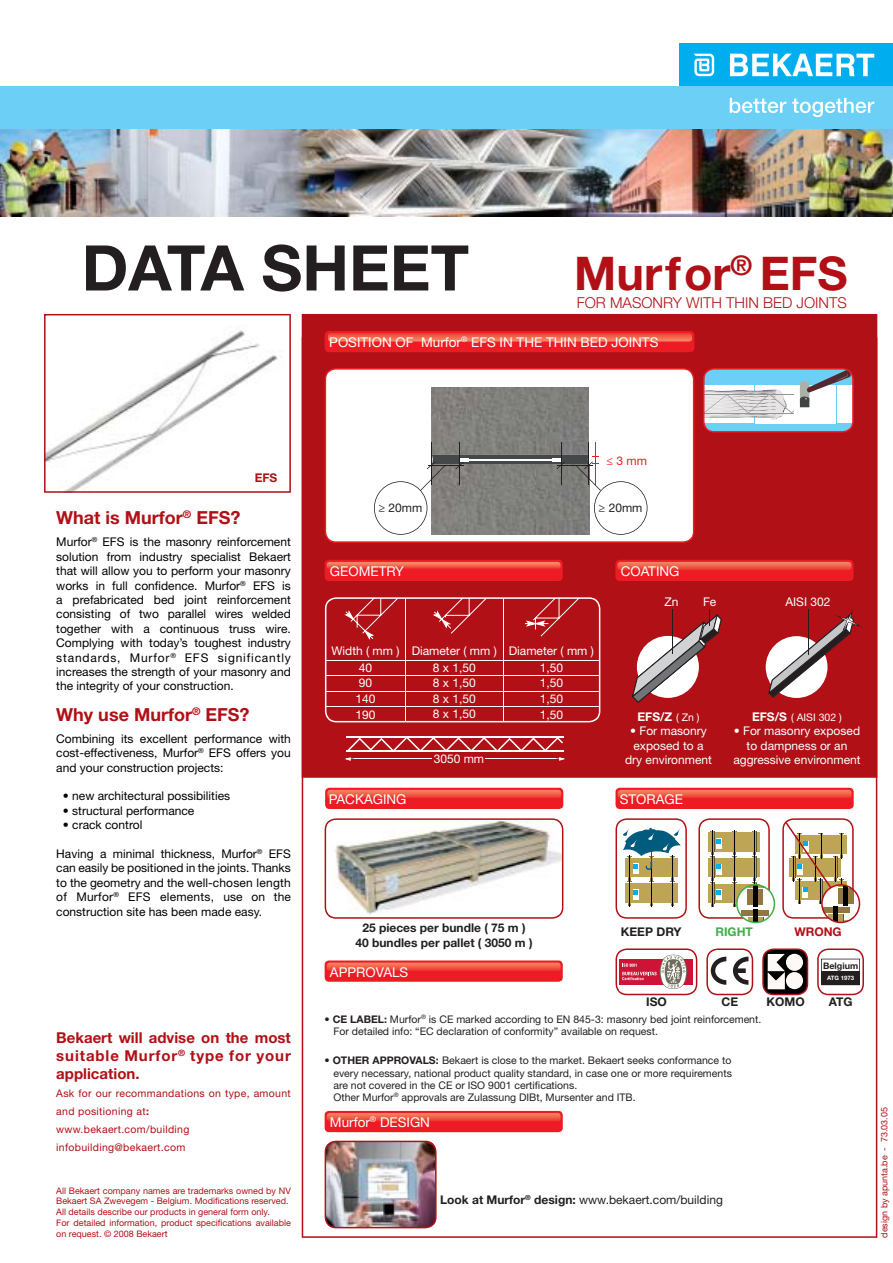
<style>
.page{position:relative;width:893px;height:1263px;background:#fff}
.page>*{position:absolute;margin:0;border:0;box-sizing:border-box;transform-origin:0 0}
.t1{font:700 63px "Helvetica Neue LT Std";color:#231f20}
.t2{font:700 46.5px "Helvetica Neue LT Std";color:#b01016}
.t3{font:700 18px "Helvetica Neue LT Std";color:#b01016}
.t4{font:700 15px/18px "Helvetica Neue LT Std";letter-spacing:.03em;color:#b01016;text-align:justify}
.t5{font:300 15px "Helvetica Neue LT Std";color:#b01016}
.t6{font:13.5px "Helvetica Neue LT Std";color:#fff}
.t7{font:12px/14.4px "Helvetica Neue LT Std";color:#000;text-align:justify}
.t8{font:12px/14.4px "Helvetica Neue LT Std";color:#fff;text-align:center}
.t9{font:700 12px/14.4px "Helvetica Neue LT Std";color:#231f20;text-align:center}
.t10{font:12px "Helvetica Neue LT Std";color:#231f20}
.t11{font:700 12px "Helvetica Neue LT Std";color:#fff}
.t12{font:700 12px "Helvetica Neue LT Std";color:#b01016}
.t13{font:700 12px "Helvetica Neue LT Std";color:#41ad49}
.t14{font:12px "Helvetica Neue LT Std";color:#ed1c24}
.t15{font:10.5px/12.6px "Helvetica Neue LT Std";color:#231f20}
.t16{font:10.5px/18px "Helvetica Neue LT Std";letter-spacing:.03em;color:#b01016}
.t17{font:10.5px "Helvetica Neue LT Std";color:#fff}
.t18{font:9px/10.8px "Helvetica Neue LT Std";color:#b01016}
.t19{font:700 9px "Helvetica Neue LT Std";color:#231f20}
.t20{font:700 6px "Helvetica Neue LT Std";color:#fff}
.s1{font-weight:700}
.s2{font-weight:400;font-size:10.5px}
.s3{font-weight:700;font-size:12px}
</style>
<div class="page">
<svg style="left:302px;top:778px;width:575px;height:460px"></svg>
<div style="left:302px;top:314px;width:575px;height:464px;background:#b01016"></div>
<img style="left:0;top:129px;width:893px;height:87px">
<div style="left:0;top:86px;width:893px;height:43px;background:#6ccff6"></div>
<div style="left:680px;top:44px;width:213px;height:42px;background:#00adef"></div>
<svg style="left:694px;top:54px;width:20px;height:22px"></svg>
<svg style="left:730px;top:54px;width:144px;height:22px"></svg>
<svg style="left:730px;top:98px;width:56px;height:15px"></svg>
<svg style="left:792px;top:98px;width:82px;height:19px"></svg>
<svg style="left:44px;top:314px;width:247px;height:179px"></svg>
<div style="left:615px;top:788px;width:239px;height:21px;background:#ed1c24;border-radius:4px"></div>
<svg style="left:618px;top:790px;width:233px;height:8px;background:#f15f49"></svg>
<svg style="left:615px;top:818px;width:72px;height:101px"></svg>
<div style="left:325px;top:788px;width:238px;height:21px;background:#ed1c24;border-radius:4px"></div>
<svg style="left:327px;top:790px;width:234px;height:8px;background:#f15f49"></svg>
<svg style="left:325px;top:818px;width:238px;height:101px"></svg>
<svg style="left:325px;top:597px;width:275px;height:125px;background:#b62429"></svg>
<svg style="left:345px;top:736px;width:220px;height:27px"></svg>
<div style="left:432px;top:755px;width:53px;height:11px;background:#b01016"></div>
<div style="left:325px;top:560px;width:238px;height:21px;background:#ed1c24;border-radius:4px"></div>
<svg style="left:327px;top:562px;width:234px;height:8px;background:#f15948"></svg>
<div style="left:615px;top:560px;width:238px;height:21px;background:#ed1c24;border-radius:4px"></div>
<svg style="left:617px;top:562px;width:234px;height:8px;background:#f15f49"></svg>
<svg style="left:754px;top:613px;width:106px;height:112px"></svg>
<hr style="left:808px;top:610px;width:1px;height:45px;background:#231f20">
<svg style="left:612px;top:610px;width:110px;height:115px;background:#b3464a"></svg>
<div style="left:325px;top:1111px;width:238px;height:21px;background:#ed1c24;border-radius:4px"></div>
<svg style="left:327px;top:1113px;width:234px;height:9px;background:#f05946"></svg>
<img style="left:325px;top:1141px;width:111px;height:87px">
<svg style="left:698px;top:818px;width:77px;height:105px"></svg>
<div style="left:325px;top:960px;width:238px;height:22px;background:#ed1c24;border-radius:4px"></div>
<svg style="left:327px;top:963px;width:234px;height:8px;background:#f15c47"></svg>
<svg style="left:615px;top:948px;width:82px;height:47px"></svg>
<svg style="left:762px;top:948px;width:46px;height:47px"></svg>
<svg style="left:706px;top:948px;width:47px;height:47px"></svg>
<svg style="left:817px;top:948px;width:47px;height:47px"></svg>
<div style="left:821px;top:971px;width:38px;height:14px;background:#231f20"></div>
<div style="left:619px;top:985px;width:23px;height:5px;background:#fff"></div>
<svg style="left:782px;top:818px;width:78px;height:105px"></svg>
<div style="left:325px;top:331px;width:369px;height:21px;background:#ed1c24;border-radius:4px"></div>
<svg style="left:328px;top:333px;width:364px;height:9px;background:#f1624b"></svg>
<svg style="left:325px;top:368px;width:369px;height:175px"></svg>
<svg style="left:703px;top:368px;width:151px;height:65px"></svg>
<hr style="left:595px;top:442px;width:1px;height:43px;background:#ed1c24">
<img style="left:431px;top:387px;width:157px;height:65px">
<hr style="left:588px;top:442px;width:1px;height:43px;background:#231f20">
<hr style="left:561px;top:442px;width:1px;height:43px;background:#231f20">
<hr style="left:431px;top:442px;width:1px;height:43px;background:#231f20">
<hr style="left:459px;top:442px;width:1px;height:43px;background:#231f20">
<svg style="left:374px;top:452px;width:273px;height:83px"></svg>
<h1 class="t1" style="left:82px;top:245px;width:389px">DATA SHEET</h1>
<h2 class="t2" style="left:574px;top:257px;width:275px">Murfor<sup>®</sup> EFS</h2>
<p class="t5" style="left:577px;top:298px;width:272px">FOR MASONRY WITH THIN BED JOINTS</p>
<p class="t6" style="left:329px;top:337px;width:331px">POSITION OF Murfor<sup>®</sup> EFS IN THE THIN BED JOINTS</p>
<p class="t12" style="left:255px;top:473px;width:24px">EFS</p>
<h3 class="t3" style="left:56px;top:512px;width:186px">What is Murfor<sup>®</sup> EFS?</h3>
<p class="t7" style="left:56px;top:536px;width:236px">Murfor<sup>®</sup> EFS is the masonry reinforcement solution from industry specialist Bekaert that will allow you to perform your masonry works in full confidence. Murfor<sup>®</sup> EFS is a prefabricated bed joint reinforcement consisting of two parallel wires welded together with a continuous truss wire.<br>Complying with today’s toughest industry standards, Murfor<sup>®</sup> EFS significantly increases the strength of your masonry and the integrity of your construction.</p>
<h3 class="t3" style="left:56px;top:708px;width:195px">Why use Murfor<sup>®</sup> EFS?</h3>
<p class="t7" style="left:56px;top:732px;width:236px">Combining its excellent performance with cost-effectiveness, Murfor<sup>®</sup> EFS offers you and your construction projects:</p>
<p class="t7" style="left:63px;top:790px;width:169px">• new architectural possibilities</p>
<p class="t7" style="left:63px;top:804px;width:133px">• structural performance</p>
<p class="t7" style="left:63px;top:819px;width:81px">• crack control</p>
<p class="t7" style="left:56px;top:848px;width:236px">Having a minimal thickness, Murfor<sup>®</sup> EFS can easily be positioned in the joints. Thanks to the geometry and the well-chosen length of Murfor<sup>®</sup> EFS elements, use on the construction site has been made easy.</p>
<p class="t4" style="left:56px;top:1030px;width:236px">Bekaert will advise on the most suitable Murfor<sup>®</sup> type for your application.</p>
<p class="t16" style="left:56px;top:1085px;width:236px">Ask for our recommandations on type, amount and positioning at<span class="s1">:<br></span>www.bekaert.com/building infobuilding@bekaert.com</p>
<p class="t18" style="left:56px;top:1186px;width:236px">All Bekaert company names are trademarks owned by NV Bekaert SA Zwevegem - Belgium. Modifications reserved.<br>All details describe our products in general form only.<br>For detailed information, product specifications available on request. © 2008 Bekaert</p>
<p class="t14" style="left:606px;top:456px;width:42px">≤ 3 mm</p>
<p class="t10" style="left:378px;top:503px;width:45px">≥ 20mm</p>
<p class="t10" style="left:599px;top:503px;width:45px">≥ 20mm</p>
<p class="t6" style="left:330px;top:566px;width:76px">GEOMETRY</p>
<p class="t6" style="left:621px;top:566px;width:60px">COATING</p>
<p class="t8" style="left:331px;top:645px;width:70px">Width ( mm )</p>
<p class="t8" style="left:412px;top:645px;width:87px">Diameter ( mm )</p>
<p class="t8" style="left:359px;top:661px;width:15px">40</p>
<p class="t8" style="left:433px;top:661px;width:44px">8 x 1,50</p>
<p class="t8" style="left:359px;top:677px;width:15px">90</p>
<p class="t8" style="left:433px;top:677px;width:44px">8 x 1,50</p>
<p class="t8" style="left:355px;top:693px;width:22px">140</p>
<p class="t8" style="left:433px;top:693px;width:44px">8 x 1,50</p>
<p class="t8" style="left:355px;top:708px;width:22px">190</p>
<p class="t8" style="left:433px;top:708px;width:44px">8 x 1,50</p>
<p class="t8" style="left:509px;top:643px;width:87px;line-height:16.8px">Diameter ( mm )<br>1,50</p>
<p class="t8" style="left:540px;top:676px;width:25px;line-height:15.6px;text-align:justify">1,50<br>1,50<br>1,50</p>
<p class="t6" style="left:329px;top:794px;width:79px">PACKAGING</p>
<p class="t8" style="left:434px;top:752px;width:52px">3050 mm</p>
<p class="t8" style="left:664px;top:596px;width:16px">Zn</p>
<p class="t8" style="left:703px;top:596px;width:15px">Fe</p>
<p class="t11" style="left:637px;top:712px;width:64px">EFS/Z <span class="s2">( Zn )</span></p>
<p class="t8" style="left:625px;top:725px;width:88px">• For masonry exposed to a dry environment</p>
<p class="t6" style="left:620px;top:794px;width:65px">STORAGE</p>
<p class="t8" style="left:785px;top:596px;width:47px">AISI 302</p>
<p class="t17" style="left:752px;top:713px;width:91px"><span class="s3">EFS/S</span> ( AISI 302 )</p>
<p class="t8" style="left:733px;top:725px;width:129px">• For masonry exposed to dampness or an aggressive environment</p>
<p class="t9" style="left:355px;top:922px;width:179px">25 pieces per bundle ( 75 m )<br>40 bundles per pallet ( 3050 m )</p>
<p class="t13" style="left:715px;top:928px;width:39px">RIGHT</p>
<p class="t9" style="left:621px;top:926px;width:62px">KEEP DRY</p>
<p class="t12" style="left:794px;top:928px;width:49px">WRONG</p>
<p class="t19" style="left:823px;top:962px;width:37px">Belgium</p>
<p class="t20" style="left:827px;top:976px;width:28px">ATG 1973</p>
<p class="t6" style="left:330px;top:967px;width:80px">APPROVALS</p>
<p class="t15" style="left:333px;top:1013px;width:429px;text-indent:-9px">• <span class="s1">CE LABEL:</span> Murfor<sup>®</sup> is CE marked according to EN 845-3: masonry bed joint reinforcement.<br>For detailed info: “EC declaration of conformity” available on request.</p>
<p class="t15" style="left:333px;top:1055px;width:400px;text-align:justify;text-indent:-9px">• <span class="s1">OTHER APPROVALS:</span> Bekaert is close to the market. Bekaert seeks conformance to every necessary, national product quality standard, in case one or more requirements are not covered in the CE or ISO 9001 certifications.</p>
<p class="t15" style="left:333px;top:1091px;width:304px">Other Murfor<sup>®</sup> approvals are Zulassung DIBt, Mursenter and ITB.</p>
<p class="t9" style="left:646px;top:996px;width:22px">ISO</p>
<p class="t9" style="left:721px;top:996px;width:18px">CE</p>
<p class="t9" style="left:766px;top:996px;width:40px">KOMO</p>
<p class="t9" style="left:829px;top:996px;width:25px">ATG</p>
<p class="t6" style="left:330px;top:1117px;width:102px">Murfor<sup>®</sup> DESIGN</p>
<p class="t10" style="left:440px;top:1195px;width:284px"><span class="s1">Look at Murfor</span><sup>®</sup> <span class="s1">design:</span> www.bekaert.com/building</p>
<p class="t18" style="left:879px;top:1238px;width:132px;rotate:-90deg">design by apunta.be - 73.03.05</p>
</div>
